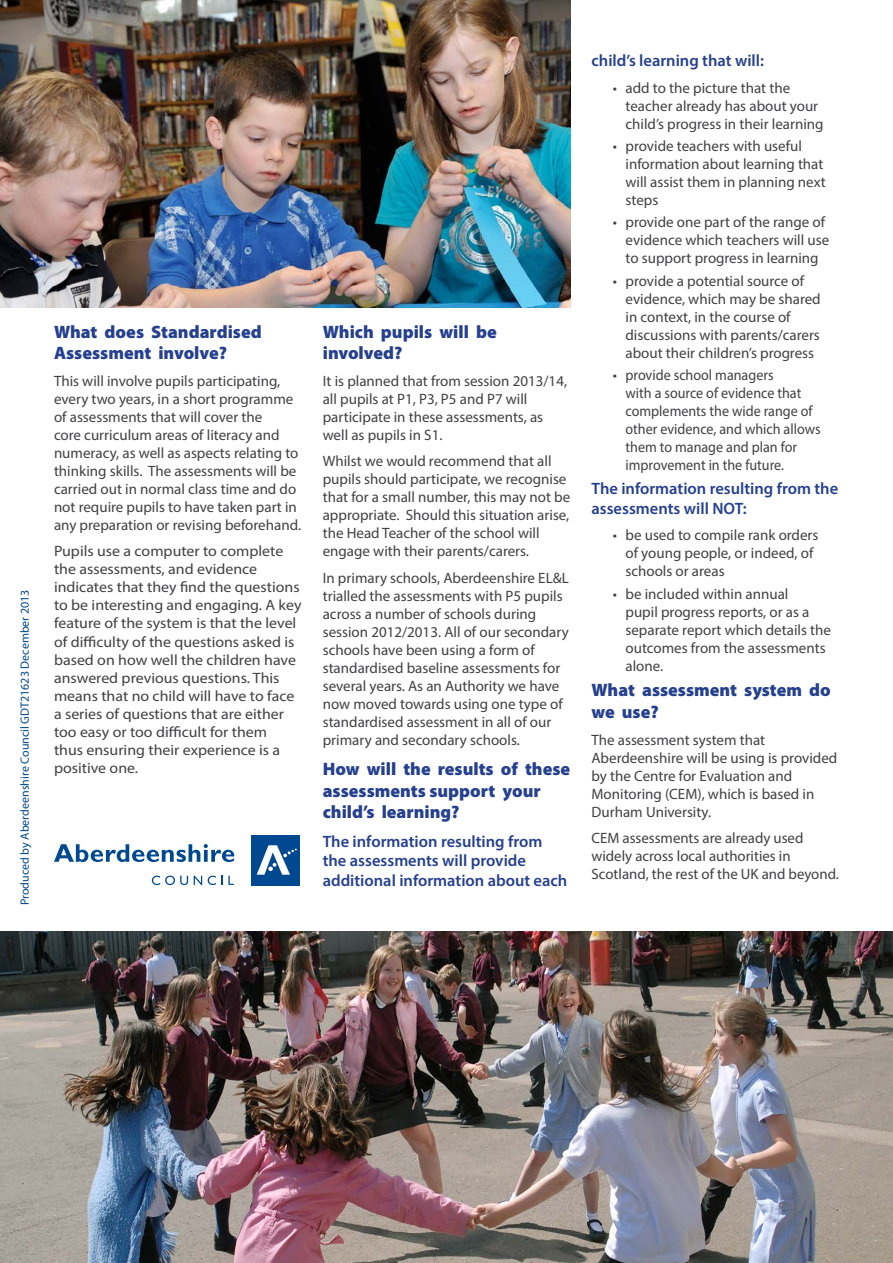
<style>
.page{position:relative;width:893px;height:1263px;background:#fff}
.page>*{position:absolute;margin:0;border:0;box-sizing:border-box;transform-origin:0 0}
.t1{font:900 18px/21.6px "Myriad Pro";color:#25408f}
.t2{font:600 16.5px/19.8px "Myriad Pro";color:#25408f}
.t3{font:15px/18px "Myriad Pro";color:#414042}
.t4{font:15px/18px "Myriad Pro";color:#414042;scale:1.06 1}
.t5{font:12px "Myriad Pro";color:#004990}
</style>
<div class="page">
<img style="left:0;top:0;width:570px;height:307px">
<img style="left:0;top:931px;width:893px;height:332px">
<div style="left:251px;top:835px;width:49px;height:50px;background:#004990"></div>
<svg style="left:257px;top:845px;width:40px;height:30px"></svg>
<svg style="left:54px;top:844px;width:180px;height:18px"></svg>
<svg style="left:152px;top:876px;width:36px;height:9px"></svg>
<svg style="left:194px;top:876px;width:8px;height:9px"></svg>
<svg style="left:208px;top:876px;width:26px;height:9px"></svg>
<p class="t5" style="left:18px;top:905px;width:317px;rotate:-90deg">Produced by Aberdeenshire Council GDT21623 December 2013</p>
<p class="t1" style="left:54px;top:320px;width:209px">What does Standardised<br>Assessment involve?</p>
<p class="t3" style="left:54px;top:372px;width:249px">This will involve pupils participating, every two years, in a short programme of assessments that will cover the<br>core curriculum areas of literacy and numeracy, as well as aspects relating to thinking skills. The assessments will be carried out in normal class time and do not require pupils to have taken part in any preparation or revising beforehand.</p>
<p class="t4" style="left:54px;top:542px;width:235px">Pupils use a computer to complete the assessments, and evidence indicates that they find the questions to be interesting and engaging. A key feature of the system is that the level of difficulty of the questions asked is based on how well the children have answered previous questions. This means that no child will have to face a series of questions that are either too easy or too difficult for them<br>thus ensuring their experience is a positive one.</p>
<p class="t1" style="left:323px;top:320px;width:176px">Which pupils will be involved?</p>
<p class="t3" style="left:323px;top:372px;width:246px">It is planned that from session 2013/14, all pupils at P1, P3, P5 and P7 will participate in these assessments, as well as pupils in S1.</p>
<p class="t3" style="left:323px;top:452px;width:249px">Whilst we would recommend that all pupils should participate, we recognise that for a small number, this may not be appropriate. Should this situation arise, the Head Teacher of the school will engage with their parents/carers.</p>
<p class="t3" style="left:323px;top:569px;width:248px">In primary schools, Aberdeenshire EL&amp;L trialled the assessments with P5 pupils across a number of schools during session 2012/2013. All of our secondary schools have been using a form of standardised baseline assessments for several years. As an Authority we have now moved towards using one type of standardised assessment in all of our primary and secondary schools.</p>
<p class="t1" style="left:323px;top:757px;width:249px">How will the results of these assessments support your child’s learning?</p>
<p class="t2" style="left:323px;top:831px;width:246px">The information resulting from the assessments will provide additional information about each</p>
<p class="t2" style="left:591px;top:51px;width:174px">child’s learning that will:</p>
<p class="t3" style="left:625px;top:79px;width:200px;text-indent:-13px">• add to the picture that the teacher already has about your child’s progress in their learning</p>
<p class="t3" style="left:625px;top:137px;width:202px;text-indent:-13px">• provide teachers with useful information about learning that will assist them in planning next steps</p>
<p class="t3" style="left:625px;top:213px;width:205px;text-indent:-13px">• provide one part of the range of evidence which teachers will use to support progress in learning</p>
<p class="t3" style="left:625px;top:271px;width:197px;text-indent:-13px">• provide a potential source of evidence, which may be shared in context, in the course of discussions with parents/carers about their children’s progress</p>
<p class="t3" style="left:625px;top:366px;width:197px;text-indent:-13px">• provide school managers<br>with a source of evidence that complements the wide range of other evidence, and which allows them to manage and plan for improvement in the future.</p>
<p class="t2" style="left:591px;top:478px;width:248px">The information resulting from the assessments will NOT:</p>
<p class="t3" style="left:625px;top:526px;width:194px;text-indent:-13px">• be used to compile rank orders of young people, or indeed, of schools or areas</p>
<p class="t3" style="left:625px;top:584px;width:207px;text-indent:-13px">• be included within annual<br>pupil progress reports, or as a separate report which details the outcomes from the assessments alone.</p>
<p class="t1" style="left:591px;top:679px;width:241px">What assessment system do we use?</p>
<p class="t3" style="left:591px;top:730px;width:247px">The assessment system that<br>Aberdeenshire will be using is provided by the Centre for Evaluation and<br>Monitoring (CEM), which is based in<br>Durham University.</p>
<p class="t3" style="left:591px;top:829px;width:249px">CEM assessments are already used widely across local authorities in<br>Scotland, the rest of the UK and beyond.</p>
</div>
